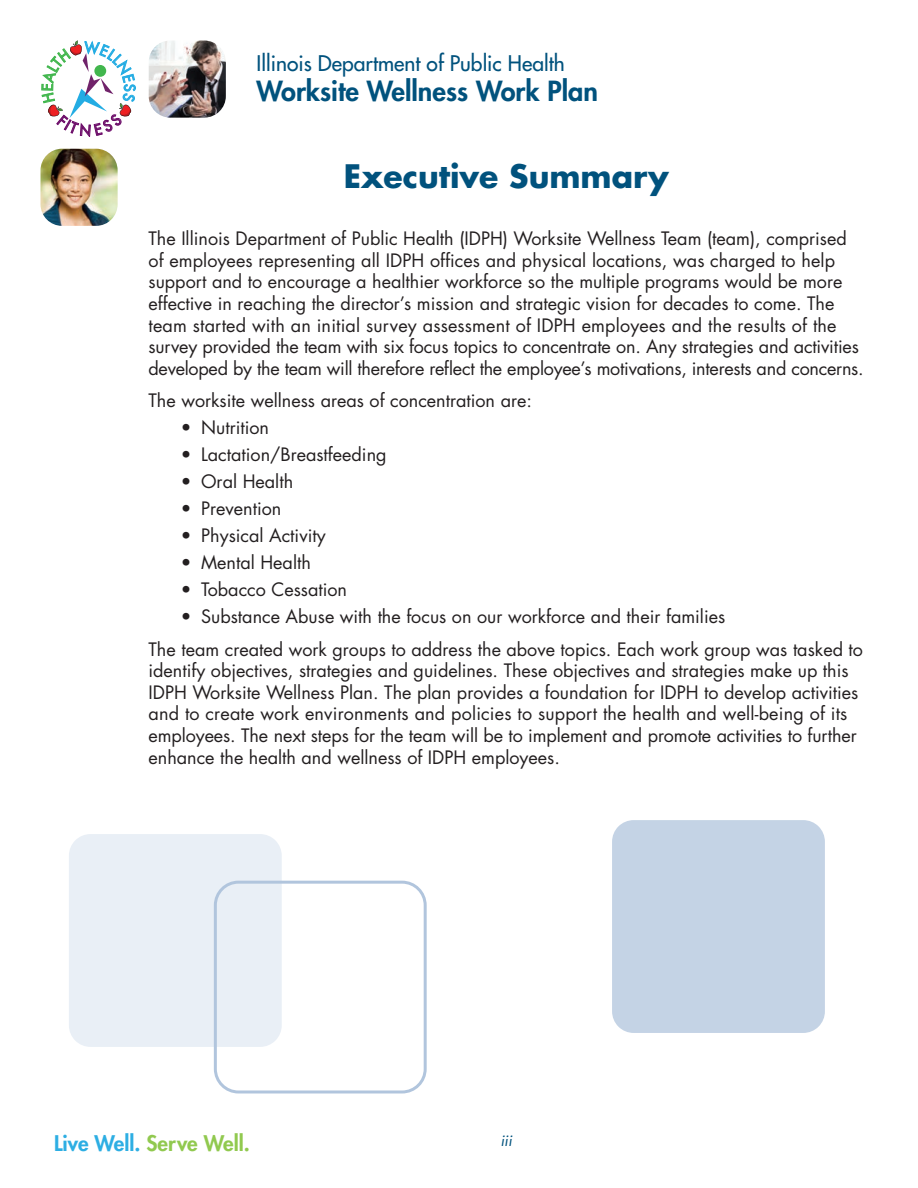
<style>
.page{position:relative;width:918px;height:1188px;background:#fff}
.page>*{position:absolute;margin:0;border:0;box-sizing:border-box;transform-origin:0 0}
.t1{font:700 31.5px "Futura Std";color:#01527d}
.t2{font:800 27px "Futura Std";color:#01527d}
.t3{font:500 21px "Futura Std";color:#01527d}
.t4{font:800 21px "Futura Std";color:#91c94f}
.t5{font:18px/21.6px "Futura Std";color:#231f20}
.t6{font:italic 15px "Futura Std";color:#01527d}
.s1{color:#2daee3}
</style>
<div class="page">
<img style="left:40px;top:149px;width:78px;height:77px;border-radius:22px">
<img style="left:149px;top:40px;width:77px;height:78px;border-radius:22px">
<div style="left:69px;top:834px;width:213px;height:213px;background:#e9eff6"></div>
<svg style="left:214px;top:881px;width:213px;height:213px"></svg>
<div style="left:612px;top:820px;width:213px;height:213px;background:#c4d3e5"></div>
<svg style="left:48px;top:40px;width:84px;height:78px"></svg>
<p class="t3" style="left:256px;top:53px;width:310px">Illinois Department of Public Health</p>
<h2 class="t2" style="left:256px;top:79px;width:343px">Worksite Wellness Work Plan</h2>
<h1 class="t1" style="left:344px;top:162px;width:326px">Executive Summary</h1>
<p class="t5" style="left:148px;top:229px;width:717px">The Illinois Department of Public Health (IDPH) Worksite Wellness Team (team), comprised of employees representing all IDPH offices and physical locations, was charged to help support and to encourage a healthier workforce so the multiple programs would be more effective in reaching the director’s mission and strategic vision for decades to come. The team started with an initial survey assessment of IDPH employees and the results of the survey provided the team with six focus topics to concentrate on. Any strategies and activities developed by the team will therefore reflect the employee’s motivations, interests and concerns.</p>
<p class="t5" style="left:148px;top:391px;width:385px">The worksite wellness areas of concentration are:</p>
<p class="t5" style="left:181px;top:418px;width:90px">• Nutrition</p>
<p class="t5" style="left:181px;top:445px;width:207px">• Lactation/Breastfeeding</p>
<p class="t5" style="left:181px;top:472px;width:114px">• Oral Health</p>
<p class="t5" style="left:181px;top:499px;width:102px">• Prevention</p>
<p class="t5" style="left:181px;top:526px;width:146px">• Physical Activity</p>
<p class="t5" style="left:181px;top:553px;width:131px">• Mental Health</p>
<p class="t5" style="left:181px;top:580px;width:168px">• Tobacco Cessation</p>
<p class="t5" style="left:148px;top:602px;width:716px;line-height:32.4px;text-indent:32px">• Substance Abuse with the focus on our workforce and their families<br>The team created work groups to address the above topics. Each work group was tasked to</p>
<p class="t5" style="left:148px;top:661px;width:711px">identify objectives, strategies and guidelines. These objectives and strategies make up this IDPH Worksite Wellness Plan. The plan provides a foundation for IDPH to develop activities and to create work environments and policies to support the health and well-being of its employees. The next steps for the team will be to implement and promote activities to further enhance the health and wellness of IDPH employees.</p>
<p class="t4" style="left:54px;top:1134px;width:197px"><span class="s1">Live Well.</span> Serve Well.</p>
<p class="t6" style="left:500px;top:1134px;width:13px">iii</p>
</div>
